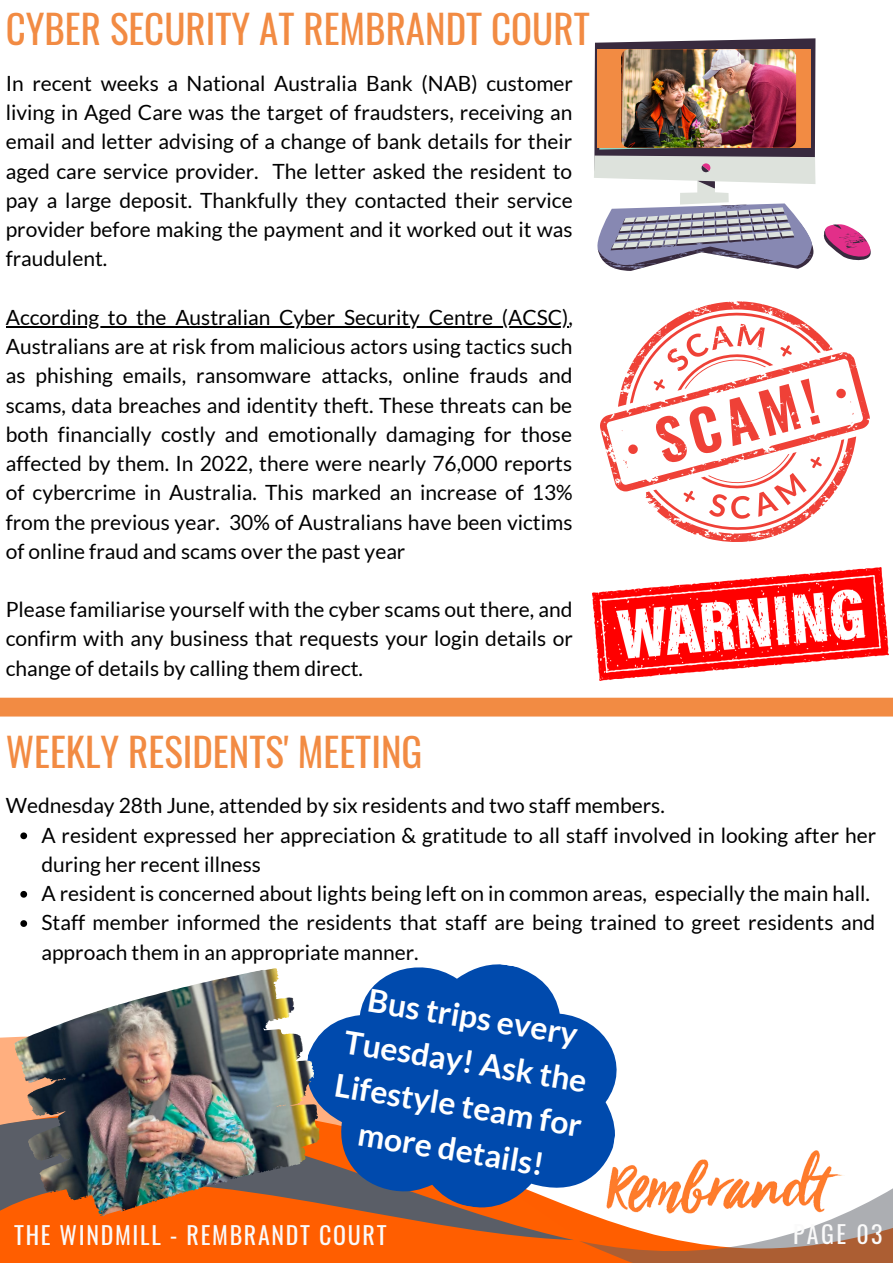
<style>
.page{position:relative;width:893px;height:1264px;background:#fff}
.page>*{position:absolute;margin:0;border:0;box-sizing:border-box;transform-origin:0 0}
.t1{font:39px "Oswald";color:#f28b43}
.t2{font:700 31.8px "Lato";color:#fff}
.t3{font:24px "Oswald";letter-spacing:.07em;color:#fafafa}
.t4{font:21px/29.2px "Lato";color:#000;text-align:justify}
</style>
<div class="page">
<svg style="left:0;top:1024px;width:579px;height:238px;background:#f1620f"></svg>
<img style="left:0;top:1030px;width:579px;height:211px">
<img style="left:0;top:1077px;width:573px;height:162px">
<svg style="left:579px;top:1189px;width:313px;height:73px"></svg>
<svg style="left:306px;top:964px;width:311px;height:248px;background:#3465ab"></svg>
<div style="left:0;top:697px;width:892px;height:19px;background:#f28b43"></div>
<svg style="left:594px;top:38px;width:222px;height:233px;fill:#382a3e"></svg>
<svg style="left:594px;top:51px;width:277px;height:218px"></svg>
<div style="left:597px;top:49px;width:213px;height:98px;background:#f28b43"></div>
<img style="left:621px;top:49px;width:175px;height:99px;border-radius:8px">
<svg style="left:600px;top:301px;width:269px;height:241px"></svg>
<img style="left:592px;top:567px;width:296px;height:113px">
<img style="left:263px;top:979px;width:50px;height:89px">
<hr style="left:6px;top:326px;width:562px;height:1px;background:#000">
<svg style="left:20px;top:832px;width:7px;height:7px"></svg>
<svg style="left:20px;top:890px;width:7px;height:7px"></svg>
<svg style="left:20px;top:920px;width:7px;height:6px"></svg>
<img style="left:592px;top:1134px;width:266px;height:95px">
<svg style="left:351px;top:1075px;width:9px;height:24px"></svg>
<p class="t1" style="left:6px;top:-2px;width:585px">CYBER SECURITY AT REMBRANDT COURT</p>
<p class="t4" style="left:6px;top:68px;width:569px">In recent weeks a National Australia Bank (NAB) customer living in Aged Care was the target of fraudsters, receiving an email and letter advising of a change of bank details for their aged care service provider. The letter asked the resident to pay a large deposit. Thankfully they contacted their service provider before making the payment and it worked out it was fraudulent.</p>
<p class="t4" style="left:6px;top:302px;width:568px">According to the Australian Cyber Security Centre (ACSC), Australians are at risk from malicious actors using tactics such as phishing emails, ransomware attacks, online frauds and scams, data breaches and identity theft. These threats can be both financially costly and emotionally damaging for those affected by them. In 2022, there were nearly 76,000 reports of cybercrime in Australia. This marked an increase of 13% from the previous year. 30% of Australians have been victims of online fraud and scams over the past year</p>
<p class="t4" style="left:6px;top:594px;width:568px">Please familiarise yourself with the cyber scams out there, and confirm with any business that requests your login details or change of details by calling them direct.</p>
<p class="t1" style="left:6px;top:721px;width:418px">WEEKLY RESIDENTS' MEETING</p>
<p class="t4" style="left:6px;top:790px;width:660px">Wednesday 28th June, attended by six residents and two staff members.</p>
<p class="t4" style="left:41px;top:819px;width:836px">A resident expressed her appreciation &amp; gratitude to all staff involved in looking after her during her recent illness</p>
<p class="t4" style="left:41px;top:878px;width:830px">A resident is concerned about lights being left on in common areas, especially the main hall.</p>
<p class="t4" style="left:41px;top:907px;width:835px">Staff member informed the residents that staff are being trained to greet residents and approach them in an appropriate manner.</p>
<p class="t2" style="left:371px;top:980px;width:214px;rotate:9deg">Bus trips every</p>
<p class="t2" style="left:338px;top:1065px;width:251px;rotate:9deg">L festyle team for</p>
<p class="t2" style="left:347px;top:1022px;width:247px;rotate:9deg">Tuesday! Ask the</p>
<p class="t2" style="left:361px;top:1114px;width:190px;rotate:9deg">more details!</p>
<p class="t3" style="left:14px;top:1216px;width:374px">THE WINDMILL - REMBRANDT COURT</p>
<p class="t3" style="left:793px;top:1215px;width:91px">PAGE 03</p>
</div>
